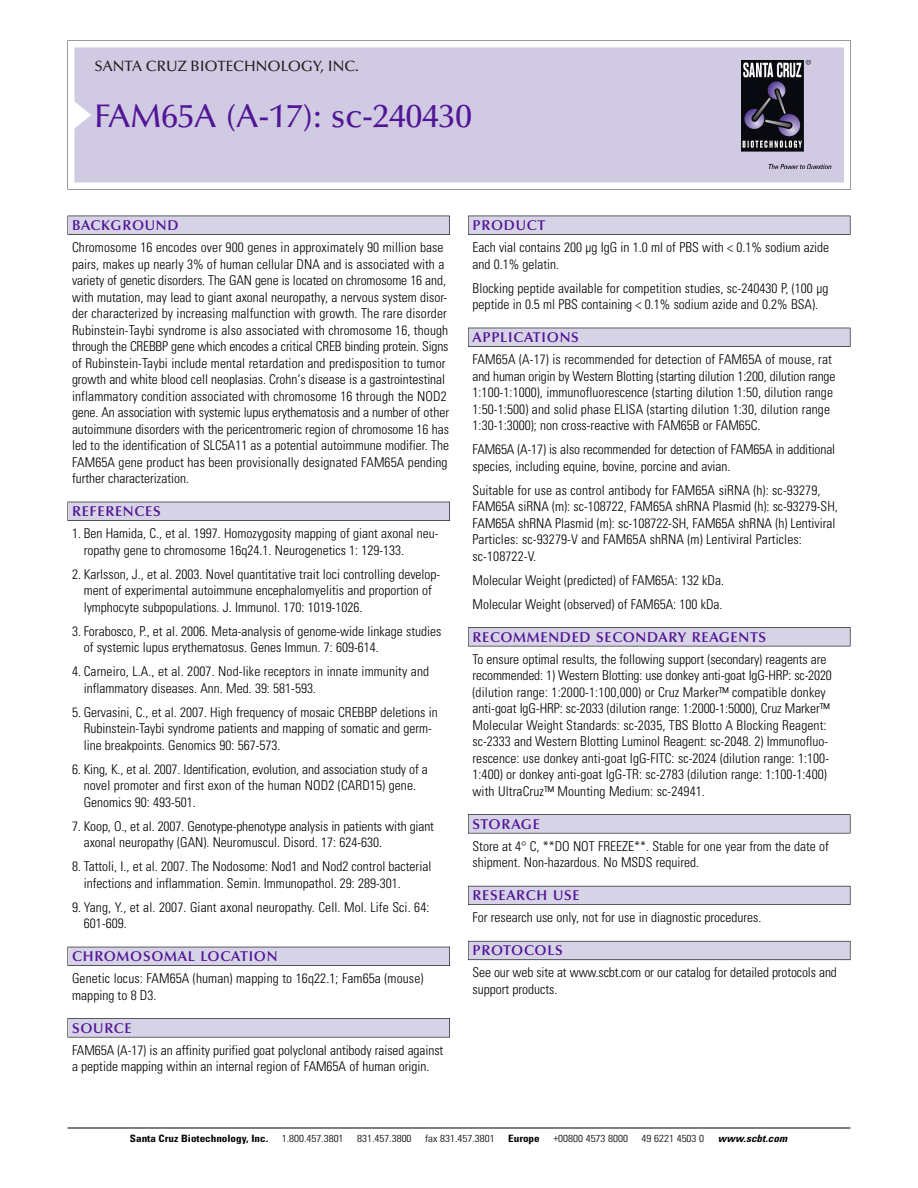
<style>
.page{position:relative;width:918px;height:1188px;background:#fff}
.page>*{position:absolute;margin:0;border:0;box-sizing:border-box;transform-origin:0 0}
.t1{font:500 33px "Optima";color:#511695}
.t2{font:500 15px "Optima";color:#231f20}
.t3{font:600 14.25px "Optima";letter-spacing:.05em;color:#511695}
.t4{font:300 condensed 13.5px/16.5px "Univers";color:#000}
.t5{font:300 condensed 10.2px "Univers";color:#000;scale:1.1 1}
.t6{font:700 condensed 10.2px "Univers";color:#000;scale:1.1 1}
.t7{font:italic 700 condensed 10.2px "Univers";letter-spacing:.005em;color:#000;scale:1.1 1}
</style>
<div class="page">
<svg style="left:68px;top:40px;width:783px;height:149px"></svg>
<div style="left:74px;top:47px;width:770px;height:135px;background:#d1cae3"></div>
<img style="left:741px;top:60px;width:90px;height:108px">
<div style="left:68px;top:216px;width:382px;height:19px;background:#525155"></div>
<div style="left:68px;top:216px;width:381px;height:18px;background:#d7d3e7"></div>
<div style="left:68px;top:502px;width:382px;height:19px;background:#515055"></div>
<div style="left:68px;top:502px;width:381px;height:18px;background:#d7d3e7"></div>
<div style="left:68px;top:947px;width:382px;height:19px;background:#525158"></div>
<div style="left:68px;top:947px;width:381px;height:18px;background:#d7d3e7"></div>
<div style="left:68px;top:1018px;width:382px;height:19px;background:#575759"></div>
<div style="left:68px;top:1019px;width:381px;height:18px;background:#d7d3e7"></div>
<div style="left:468px;top:216px;width:382px;height:19px;background:#525155"></div>
<div style="left:468px;top:216px;width:382px;height:18px;background:#d7d3e7"></div>
<div style="left:468px;top:328px;width:382px;height:19px;background:#515055"></div>
<div style="left:468px;top:328px;width:382px;height:18px;background:#d7d3e7"></div>
<div style="left:468px;top:627px;width:382px;height:19px;background:#545357"></div>
<div style="left:468px;top:628px;width:382px;height:18px;background:#d7d3e7"></div>
<div style="left:468px;top:814px;width:382px;height:19px;background:#575759"></div>
<div style="left:468px;top:815px;width:382px;height:18px;background:#d7d3e7"></div>
<div style="left:468px;top:886px;width:382px;height:19px;background:#5b5a62"></div>
<div style="left:468px;top:886px;width:382px;height:18px;background:#d7d3e7"></div>
<div style="left:468px;top:941px;width:382px;height:19px;background:#66646e"></div>
<div style="left:468px;top:941px;width:382px;height:18px;background:#d7d3e7"></div>
<hr style="left:68px;top:1128px;width:782px;height:1px;background:#000">
<p class="t2" style="left:94px;top:61px;width:266px">SANTA CRUZ BIOTECHNOLOGY, INC.</p>
<h1 class="t1" style="left:94px;top:103px;width:379px">FAM65A (A-17): sc-240430</h1>
<p class="t3" style="left:72px;top:219px;width:108px">BACKGROUND</p>
<p class="t4" style="left:72px;top:240px;width:379px">Chromosome 16 encodes over 900 genes in approximately 90 million base pairs, makes up nearly 3% of human cellular DNA and is associated with a variety of genetic disorders. The GAN gene is located on chromosome 16 and, with mutation, may lead to giant axonal neuropathy, a nervous system disor&shy;der characterized by increasing malfunction with growth. The rare disorder Rubinstein-Taybi syndrome is also associated with chromosome 16, though through the CREBBP gene which encodes a critical CREB binding protein. Signs of Rubinstein-Taybi include mental retardation and predisposition to tumor growth and white blood cell neoplasias. Crohn‘s disease is a gastrointestinal inflammatory condition associated with chromosome 16 through the NOD2 gene. An association with systemic lupus erythematosis and a number of other autoimmune disorders with the pericentromeric region of chromosome 16 has led to the identification of SLC5A11 as a potential autoimmune modifier. The FAM65A gene product has been provisionally designated FAM65A pending further characterization.</p>
<p class="t3" style="left:72px;top:506px;width:90px">REFERENCES</p>
<p class="t4" style="left:84px;top:526px;width:356px;text-indent:-12px">1. Ben Hamida, C., et al. 1997. Homozygosity mapping of giant axonal neu&shy;ropathy gene to chromosome 16q24.1. Neurogenetics 1: 129-133.</p>
<p class="t4" style="left:84px;top:567px;width:358px;text-indent:-12px">2. Karlsson, J., et al. 2003. Novel quantitative trait loci controlling develop&shy;ment of experimental autoimmune encephalomyelitis and proportion of lymphocyte subpopulations. J. Immunol. 170: 1019-1026.</p>
<p class="t4" style="left:84px;top:624px;width:359px;text-indent:-12px">3. Forabosco, P., et al. 2006. Meta-analysis of genome-wide linkage studies of systemic lupus erythematosus. Genes Immun. 7: 609-614.</p>
<p class="t4" style="left:84px;top:664px;width:347px;text-indent:-12px">4. Carneiro, L.A., et al. 2007. Nod-like receptors in innate immunity and inflammatory diseases. Ann. Med. 39: 581-593.</p>
<p class="t4" style="left:84px;top:705px;width:356px;text-indent:-12px">5. Gervasini, C., et al. 2007. High frequency of mosaic CREBBP deletions in<br>Rubinstein-Taybi syndrome patients and mapping of somatic and germ&shy;line breakpoints. Genomics 90: 567-573.</p>
<p class="t4" style="left:84px;top:762px;width:346px;text-indent:-12px">6. King, K., et al. 2007. Identification, evolution, and association study of a novel promoter and first exon of the human NOD2 (CARD15) gene.<br>Genomics 90: 493-501.</p>
<p class="t4" style="left:84px;top:819px;width:352px;text-indent:-12px">7. Koop, O., et al. 2007. Genotype-phenotype analysis in patients with giant axonal neuropathy (GAN). Neuromuscul. Disord. 17: 624-630.</p>
<p class="t4" style="left:84px;top:859px;width:349px;text-indent:-12px">8. Tattoli, I., et al. 2007. The Nodosome: Nod1 and Nod2 control bacterial infections and inflammation. Semin. Immunopathol. 29: 289-301.</p>
<p class="t4" style="left:84px;top:900px;width:347px;text-indent:-12px">9. Yang, Y., et al. 2007. Giant axonal neuropathy. Cell. Mol. Life Sci. 64:<br>601-609.</p>
<p class="t3" style="left:72px;top:951px;width:207px">CHROMOSOMAL LOCATION</p>
<p class="t4" style="left:72px;top:971px;width:353px">Genetic locus: FAM65A (human) mapping to 16q22.1; Fam65a (mouse) mapping to 8 D3.</p>
<p class="t3" style="left:72px;top:1022px;width:61px">SOURCE</p>
<p class="t4" style="left:72px;top:1043px;width:373px">FAM65A (A-17) is an affinity purified goat polyclonal antibody raised against a peptide mapping within an internal region of FAM65A of human origin.</p>
<p class="t3" style="left:473px;top:219px;width:74px">PRODUCT</p>
<p class="t4" style="left:473px;top:240px;width:358px">Each vial contains 200 µg IgG in 1.0 ml of PBS with &lt; 0.1% sodium azide and 0.1% gelatin.</p>
<p class="t4" style="left:473px;top:281px;width:357px">Blocking peptide available for competition studies, sc-240430 P, (100 µg peptide in 0.5 ml PBS containing &lt; 0.1% sodium azide and 0.2% BSA).</p>
<p class="t3" style="left:473px;top:332px;width:108px">APPLICATIONS</p>
<p class="t4" style="left:473px;top:352px;width:364px">FAM65A (A-17) is recommended for detection of FAM65A of mouse, rat and human origin by Western Blotting (starting dilution 1:200, dilution range 1:100-1:1000), immunofluorescence (starting dilution 1:50, dilution range 1:50-1:500) and solid phase ELISA (starting dilution 1:30, dilution range 1:30-1:3000); non cross-reactive with FAM65B or FAM65C.</p>
<p class="t4" style="left:473px;top:442px;width:364px">FAM65A (A-17) is also recommended for detection of FAM65A in additional species, including equine, bovine, porcine and avian.</p>
<p class="t4" style="left:473px;top:483px;width:367px">Suitable for use as control antibody for FAM65A siRNA (h): sc-93279, FAM65A siRNA (m): sc-108722, FAM65A shRNA Plasmid (h): sc-93279-SH, FAM65A shRNA Plasmid (m): sc-108722-SH, FAM65A shRNA (h) Lentiviral Particles: sc-93279-V and FAM65A shRNA (m) Lentiviral Particles: sc-108722-V.</p>
<p class="t4" style="left:473px;top:569px;width:253px;line-height:24px">Molecular Weight (predicted) of FAM65A: 132 kDa.<br>Molecular Weight (observed) of FAM65A: 100 kDa.</p>
<p class="t3" style="left:473px;top:631px;width:295px">RECOMMENDED SECONDARY REAGENTS</p>
<p class="t4" style="left:473px;top:652px;width:361px">To ensure optimal results, the following support (secondary) reagents are recommended: 1) Western Blotting: use donkey anti-goat IgG-HRP: sc-2020 (dilution range: 1:2000-1:100,000) or Cruz Marker™ compatible donkey anti-goat IgG-HRP: sc-2033 (dilution range: 1:2000-1:5000), Cruz Marker™ Molecular Weight Standards: sc-2035, TBS Blotto A Blocking Reagent: sc-2333 and Western Blotting Luminol Reagent: sc-2048. 2) Immunofluo&shy;rescence: use donkey anti-goat IgG-FITC: sc-2024 (dilution range: 1:100- 1:400) or donkey anti-goat IgG-TR: sc-2783 (dilution range: 1:100-1:400) with UltraCruz™ Mounting Medium: sc-24941.</p>
<p class="t3" style="left:473px;top:818px;width:69px">STORAGE</p>
<p class="t4" style="left:473px;top:839px;width:358px">Store at 4° C, **DO NOT FREEZE**. Stable for one year from the date of shipment. Non-hazardous. No MSDS required.</p>
<p class="t3" style="left:473px;top:890px;width:109px">RESEARCH USE</p>
<p class="t4" style="left:473px;top:910px;width:290px">For research use only, not for use in diagnostic procedures.</p>
<p class="t3" style="left:473px;top:945px;width:92px">PROTOCOLS</p>
<p class="t4" style="left:473px;top:965px;width:366px">See our web site at www.scbt.com or our catalog for detailed protocols and support products.</p>
<p class="t6" style="left:130px;top:1135px;width:127px">Santa Cruz Biotechnology, Inc.</p>
<p class="t5" style="left:282px;top:1135px;width:58px">1.800.457.3801</p>
<p class="t5" style="left:357px;top:1135px;width:51px">831.457.3800</p>
<p class="t5" style="left:425px;top:1135px;width:65px">fax 831.457.3801</p>
<p class="t6" style="left:508px;top:1135px;width:30px">Europe</p>
<p class="t5" style="left:553px;top:1135px;width:69px">+00800 4573 8000</p>
<p class="t5" style="left:642px;top:1135px;width:58px">49 6221 4503 0</p>
<p class="t7" style="left:718px;top:1135px;width:64px">www.scbt.com</p>
</div>
